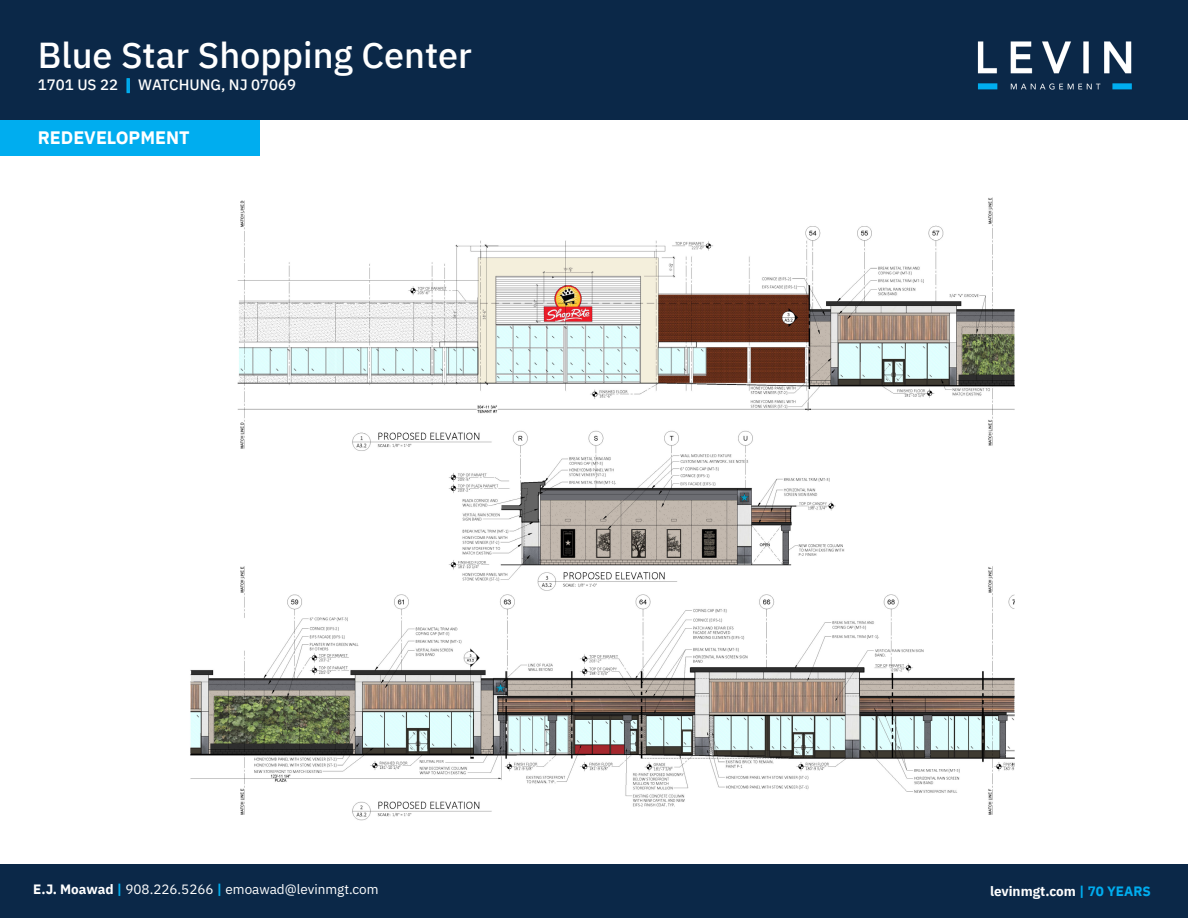
<style>
.page{position:relative;width:1188px;height:918px;background:#fff}
.page>*{position:absolute;margin:0;border:0;box-sizing:border-box;transform-origin:0 0}
.t1{font:500 36px "IBM Plex Sans";color:#fff}
.t2{font:700 18px "IBM Plex Sans";color:#fff}
.t3{font:500 15px "IBM Plex Sans";color:#fff}
.t4{font:13.5px "IBM Plex Sans";color:#fff}
.t5{font:700 13.5px "IBM Plex Sans";color:#fff}
.s1{font-weight:700;color:#00adef}
.s2{font-weight:700}
.s3{font-weight:700;color:#00aeef}
.s4{color:#00adef}
</style>
<div class="page">
<div style="left:0;top:120px;width:259px;height:36px;background:#00adef"></div>
<div style="left:0;top:0;width:1188px;height:120px;background:#0b2848"></div>
<img style="left:977px;top:41px;width:155px;height:49px">
<div style="left:0;top:864px;width:1188px;height:54px;background:#0b2848"></div>
<img style="left:190px;top:197px;width:825px;height:624px">
<p class="t1" style="left:38px;top:27px;width:436px">Blue Star Shopping Center</p>
<p class="t3" style="left:38px;top:73px;width:260px">1701 US 22 <span class="s1">|</span> WATCHUNG, NJ 07069</p>
<p class="t2" style="left:38px;top:123px;width:153px">REDEVELOPMENT</p>
<p class="t4" style="left:33px;top:879px;width:347px"><span class="s2">E.J. Moawad</span> <span class="s3">|</span> 908.226.5266 <span class="s3">|</span> emoawad@levinmgt.com</p>
<p class="t5" style="left:990px;top:880px;width:162px">levinmgt.com <span class="s4">| 70 YEARS</span></p>
</div>
